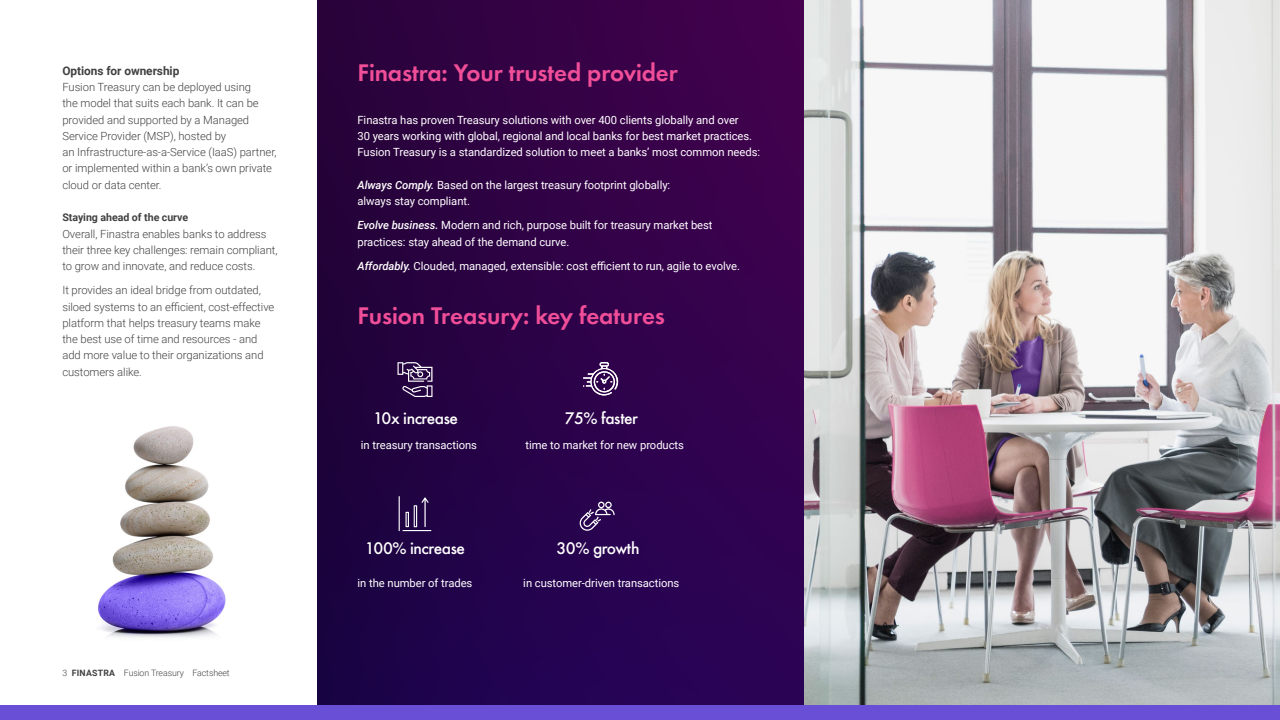
<style>
.page{position:relative;width:1280px;height:720px;background:#fff}
.page>*{position:absolute;margin:0;border:0;box-sizing:border-box;transform-origin:0 0}
.t1{font:600 25px "Futura EF";letter-spacing:-.005em;color:#f04e98}
.t2{font:500 17.5px "Futura EF";letter-spacing:-.025em;color:#fff}
.t3{font:700 11.88px "Roboto";letter-spacing:-.005em;color:#414141}
.t4{font:11.25px/16.2px "Roboto";letter-spacing:-.005em;color:#fff}
.t5{font:300 11.25px/16.2px "Roboto";letter-spacing:-.005em;color:#414141}
.t6{font:700 10.62px "Roboto";letter-spacing:-.005em;color:#414141}
.t7{font:300 8.75px "Roboto";letter-spacing:-.01em;color:#414141}
.s1{font-weight:700}
.s2{font-weight:500;font-style:italic}
</style>
<div class="page">
<svg style="left:318px;top:0;width:486px;height:705px;background:#2c0247"></svg>
<div style="left:0;top:705px;width:1280px;height:15px;background:#694ed6"></div>
<svg style="left:398px;top:362px;width:35px;height:35px"></svg>
<svg style="left:399px;top:496px;width:32px;height:35px"></svg>
<svg style="left:579px;top:502px;width:36px;height:29px"></svg>
<svg style="left:583px;top:362px;width:35px;height:34px"></svg>
<img style="left:97px;top:426px;width:129px;height:212px">
<img style="left:804px;top:0;width:476px;height:705px">
<p class="t3" style="left:62px;top:62px;width:118px">Options for ownership</p>
<p class="t5" style="left:62px;top:79px;width:216px">Fusion Treasury can be deployed using<br>the model that suits each bank. It can be provided and supported by a Managed Service Provider (MSP), hosted by<br>an Infrastructure-as-a-Service (IaaS) partner, or implemented within a bank’s own private cloud or data center.</p>
<p class="t6" style="left:62px;top:210px;width:127px">Staying ahead of the curve</p>
<p class="t5" style="left:62px;top:225px;width:217px">Overall, Finastra enables banks to address their three key challenges: remain compliant, to grow and innovate, and reduce costs.</p>
<p class="t5" style="left:62px;top:282px;width:214px">It provides an ideal bridge from outdated, siloed systems to an efficient, cost-effective platform that helps treasury teams make the best use of time and resources - and add more value to their organizations and customers alike.</p>
<p class="t7" style="left:62px;top:667px;width:169px">3 <span class="s1">FINASTRA</span> Fusion Treasury Factsheet</p>
<h1 class="t1" style="left:358px;top:58px;width:322px">Finastra: Your trusted provider</h1>
<p class="t4" style="left:358px;top:111px;width:404px">Finastra has proven Treasury solutions with over 400 clients globally and over<br>30 years working with global, regional and local banks for best market practices.<br>Fusion Treasury is a standardized solution to meet a banks’ most common needs:</p>
<p class="t4" style="left:358px;top:176px;width:314px"><span class="s2">Always Comply.</span> Based on the largest treasury footprint globally: always stay compliant.</p>
<p class="t4" style="left:358px;top:217px;width:357px"><span class="s2">Evolve business.</span> Modern and rich, purpose built for treasury market best practices: stay ahead of the demand curve.</p>
<p class="t4" style="left:358px;top:257px;width:384px"><span class="s2">Affordably.</span> Clouded, managed, extensible: cost efficient to run, agile to evolve.</p>
<h1 class="t1" style="left:358px;top:300px;width:309px">Fusion Treasury: key features</h1>
<h2 class="t2" style="left:373px;top:408px;width:87px">10x increase</h2>
<h2 class="t2" style="left:565px;top:408px;width:75px">75% faster</h2>
<p class="t4" style="left:361px;top:436px;width:118px">in treasury transactions</p>
<p class="t4" style="left:526px;top:436px;width:160px">time to market for new products</p>
<h2 class="t2" style="left:365px;top:538px;width:102px">100% increase</h2>
<h2 class="t2" style="left:556px;top:538px;width:85px">30% growth</h2>
<p class="t4" style="left:358px;top:574px;width:116px">in the number of trades</p>
<p class="t4" style="left:523px;top:574px;width:158px">in customer-driven transactions</p>
</div>
